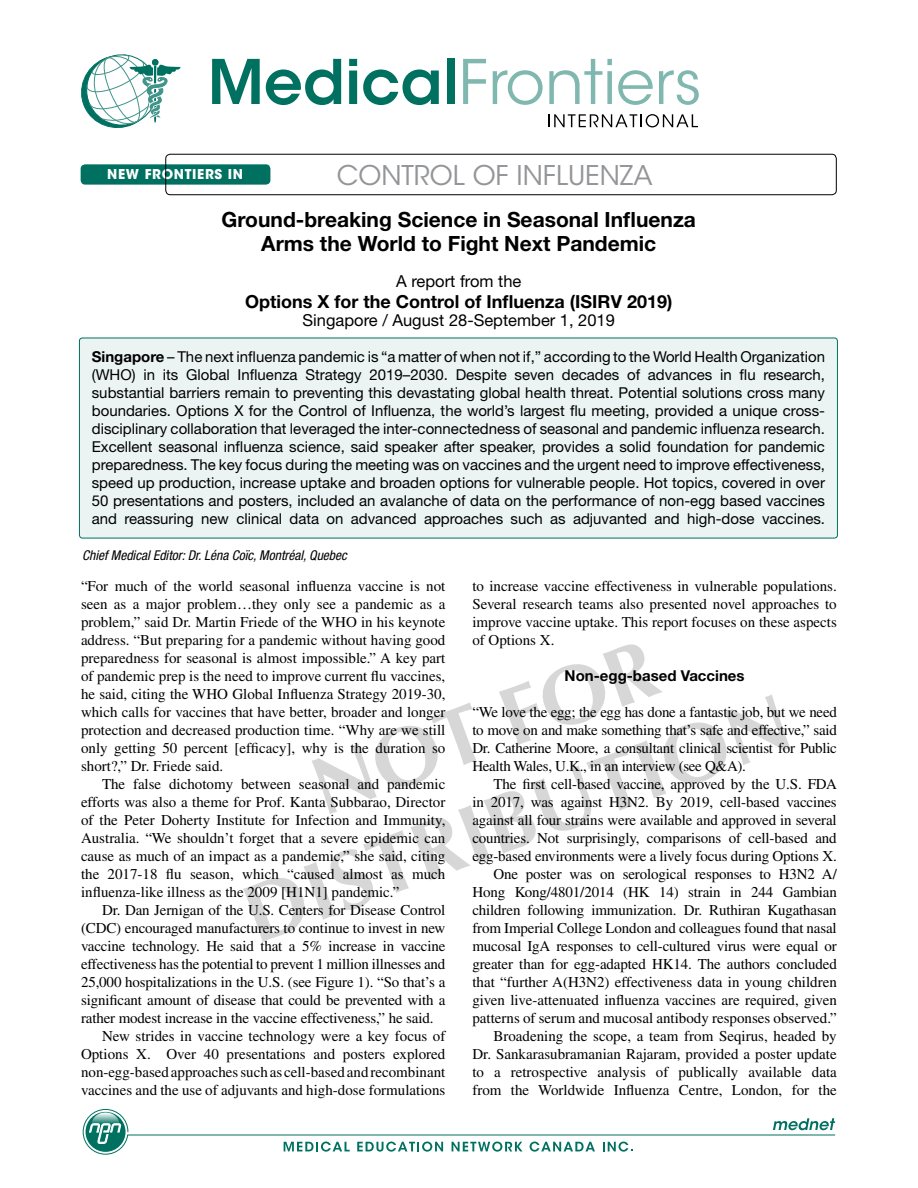
<style>
.page{position:relative;width:918px;height:1188px;background:#fff}
.page>*{position:absolute;margin:0;border:0;box-sizing:border-box;transform-origin:0 0}
.t1{font:27px "ITC Avant Garde Std";color:#939598}
.t2{font:700 21px/24px "Helvetica Neue LT Std";color:#000;text-align:center}
.t3{font:700 18px "Helvetica Neue LT Std";color:#000}
.t4{font:16.5px "Helvetica Neue LT Std";color:#000}
.t5{font:15px/18px "Times LT Std";letter-spacing:-.01em;color:#000;text-align:justify}
.t6{font:15px/18px "Helvetica Neue LT Std";color:#000;text-align:justify}
.t7{font:700 15px "Helvetica Neue LT Std";color:#000}
.t8{font:italic condensed 13.5px "Helvetica Neue LT Std";color:#000}
.t9{font:700 13.5px "ITC Avant Garde Std";letter-spacing:.05em;color:#fff}
.s1{font-weight:700}
</style>
<div class="page">
<svg style="left:81px;top:55px;width:100px;height:73px"></svg>
<svg style="left:548px;top:114px;width:150px;height:13px"></svg>
<svg style="left:212px;top:59px;width:48px;height:45px"></svg>
<svg style="left:266px;top:59px;width:75px;height:46px"></svg>
<svg style="left:349px;top:59px;width:8px;height:45px"></svg>
<svg style="left:363px;top:69px;width:76px;height:36px"></svg>
<div style="left:447px;top:59px;width:8px;height:45px;background:#007161"></div>
<svg style="left:463px;top:59px;width:23px;height:45px"></svg>
<svg style="left:493px;top:70px;width:50px;height:35px"></svg>
<svg style="left:549px;top:59px;width:63px;height:45px"></svg>
<svg style="left:618px;top:70px;width:35px;height:35px"></svg>
<svg style="left:659px;top:70px;width:40px;height:35px"></svg>
<svg style="left:82px;top:1109px;width:754px;height:46px"></svg>
<div style="left:81px;top:164px;width:189px;height:21px;background:#007161;border-radius:4px"></div>
<div style="left:165px;top:154px;width:672px;height:41px;border:1px solid #000;border-radius:4px"></div>
<div style="left:79px;top:338px;width:758px;height:200px;background:#ebf4f2;border-radius:3px"></div>
<div style="left:79px;top:338px;width:759px;height:200px;border:1px solid #007161;border-radius:3px"></div>
<svg style="left:243px;top:694px;width:547px;height:248px"></svg>
<svg style="left:312px;top:644px;width:351px;height:170px"></svg>
<p class="t9" style="left:107px;top:166px;width:137px">NEW FRONTIERS IN</p>
<h1 class="t1" style="left:337px;top:159px;width:317px">CONTROL OF INFLUENZA</h1>
<h2 class="t2" style="left:222px;top:207px;width:476px">Ground-breaking Science in Seasonal Influenza<br>Arms the World to Fight Next Pandemic</h2>
<p class="t4" style="left:396px;top:271px;width:127px">A report from the</p>
<p class="t3" style="left:245px;top:290px;width:429px">Options X for the Control of Influenza (ISIRV 2019)</p>
<p class="t4" style="left:303px;top:310px;width:314px">Singapore / August 28-September 1, 2019</p>
<p class="t6" style="left:92px;top:348px;width:735px"><span class="s1">Singapore</span> – The next influenza pandemic is “a matter of when not if,” according to the World Health Organization (WHO) in its Global Influenza Strategy 2019–2030. Despite seven decades of advances in flu research, substantial barriers remain to preventing this devastating global health threat. Potential solutions cross many boundaries. Options X for the Control of Influenza, the world’s largest flu meeting, provided a unique cross&shy;disciplinary collaboration that leveraged the inter-connectedness of seasonal and pandemic influenza research.<br>Excellent seasonal influenza science, said speaker after speaker, provides a solid foundation for pandemic preparedness. The key focus during the meeting was on vaccines and the urgent need to improve effectiveness, speed up production, increase uptake and broaden options for vulnerable people. Hot topics, covered in over 50 presentations and posters, included an avalanche of data on the performance of non-egg based vaccines and reassuring new clinical data on advanced approaches such as adjuvanted and high-dose vaccines.</p>
<p class="t8" style="left:82px;top:547px;width:266px">Chief Medical Editor: Dr. Léna Coïc, Montréal, Quebec</p>
<p class="t5" style="left:81px;top:577px;width:366px">“For much of the world seasonal influenza vaccine is not seen as a major problem…they only see a pandemic as a problem,” said Dr. Martin Friede of the WHO in his keynote address. “But preparing for a pandemic without having good preparedness for seasonal is almost impossible.” A key part of pandemic prep is the need to improve current flu vaccines, he said, citing the WHO Global Influenza Strategy 2019-30, which calls for vaccines that have better, broader and longer protection and decreased production time. “Why are we still only getting 50 percent [efficacy], why is the duration so short?,” Dr. Friede said.</p>
<p class="t5" style="left:81px;top:775px;width:366px;text-indent:21px">The false dichotomy between seasonal and pandemic efforts was also a theme for Prof. Kanta Subbarao, Director of the Peter Doherty Institute for Infection and Immunity, Australia. “We shouldn’t forget that a severe epidemic can cause as much of an impact as a pandemic,” she said, citing the 2017-18 flu season, which “caused almost as much influenza-like illness as the 2009 [H1N1] pandemic.”</p>
<p class="t5" style="left:102px;top:901px;width:345px">Dr. Dan Jernigan of the U.S. Centers for Disease Control</p>
<p class="t5" style="left:81px;top:919px;width:366px">(CDC) encouraged manufacturers to continue to invest in new</p>
<p class="t5" style="left:81px;top:937px;width:366px">vaccine technology. He said that a 5% increase in vaccine</p>
<p class="t5" style="left:81px;top:955px;width:366px">effectiveness has the potential to prevent 1 million illnesses and</p>
<p class="t5" style="left:81px;top:973px;width:366px">25,000 hospitalizations in the U.S. (see Figure 1). “So that’s a</p>
<p class="t5" style="left:81px;top:991px;width:366px">significant amount of disease that could be prevented with a</p>
<p class="t5" style="left:81px;top:1009px;width:354px">rather modest increase in the vaccine effectiveness,” he said.</p>
<p class="t5" style="left:102px;top:1027px;width:345px">New strides in vaccine technology were a key focus of</p>
<p class="t5" style="left:81px;top:1045px;width:366px">Options X. Over 40 presentations and posters explored</p>
<p class="t5" style="left:81px;top:1063px;width:366px">non-egg-based approaches such as cell-based and recombinant</p>
<p class="t5" style="left:81px;top:1081px;width:366px">vaccines and the use of adjuvants and high-dose formulations</p>
<p class="t5" style="left:472px;top:577px;width:366px">to increase vaccine effectiveness in vulnerable populations.<br>Several research teams also presented novel approaches to improve vaccine uptake. This report focuses on these aspects of Options X.</p>
<p class="t7" style="left:565px;top:666px;width:181px">Non-egg-based Vaccines</p>
<p class="t5" style="left:472px;top:703px;width:366px">“We love the egg; the egg has done a fantastic job, but we need to move on and make something that’s safe and effective,” said Dr. Catherine Moore, a consultant clinical scientist for Public Health Wales, U.K., in an interview (see Q&amp;A).</p>
<p class="t5" style="left:472px;top:775px;width:366px;text-align:right">The first cell-based vaccine, approved by the U.S. FDA<br>in 2017, was against H3N2. By 2019, cell-based vaccines against all four strains were available and approved in several countries. Not surprisingly, comparisons of cell-based and egg-based environments were a lively focus during Options X.<br>One poster was on serological responses to H3N2 A/ Hong Kong/4801/2014 (HK 14) strain in 244 Gambian children following immunization. Dr. Ruthiran Kugathasan from Imperial College London and colleagues found that nasal mucosal IgA responses to cell-cultured virus were equal or greater than for egg-adapted HK14. The authors concluded that “further A(H3N2) effectiveness data in young children given live-attenuated influenza vaccines are required, given patterns of serum and mucosal antibody responses observed.” Broadening the scope, a team from Seqirus, headed by Dr. Sankarasubramanian Rajaram, provided a poster update to a retrospective analysis of publically available data from the Worldwide Influenza Centre, London, for the</p>
</div>
